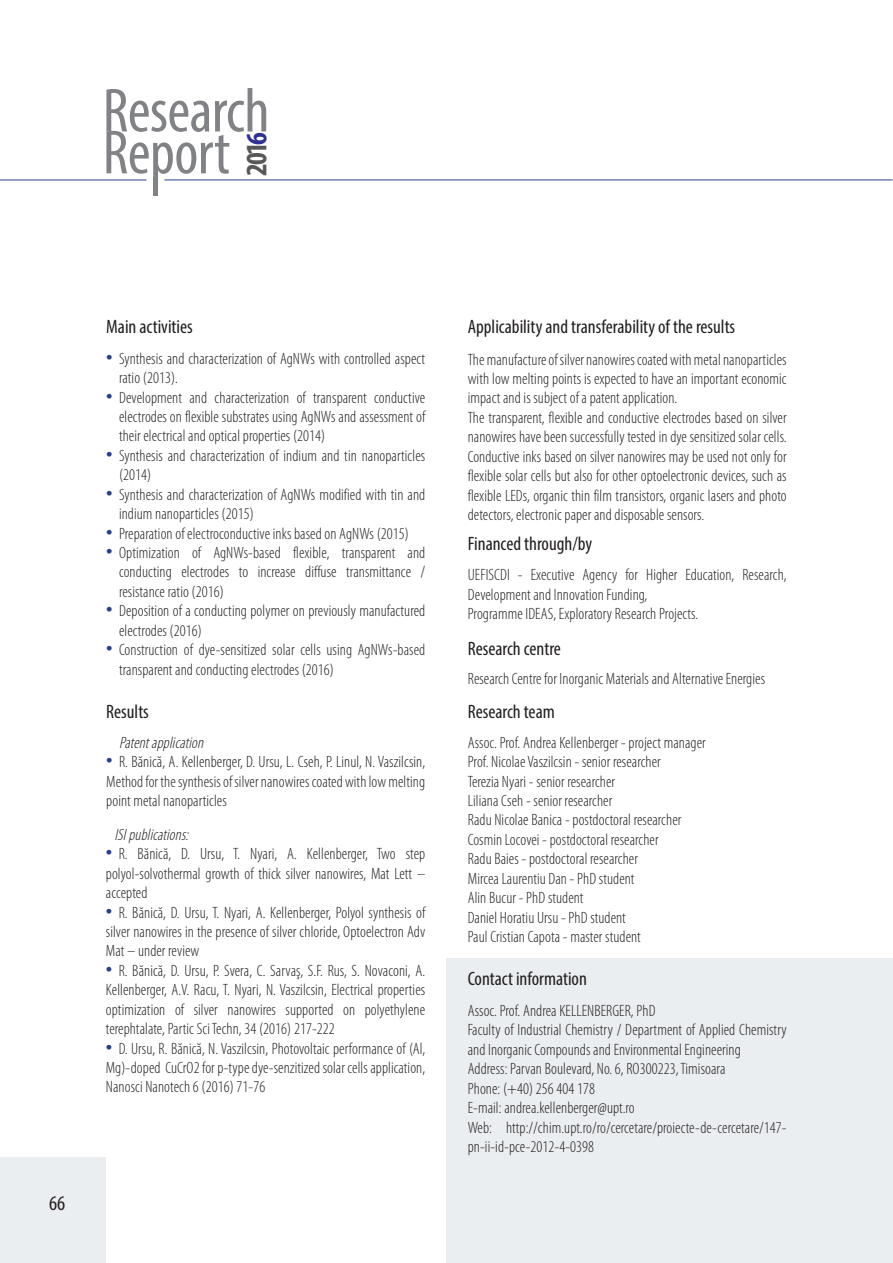
<style>
.page{position:relative;width:893px;height:1263px;background:#fff}
.page>*{position:absolute;margin:0;border:0;box-sizing:border-box;transform-origin:0 0}
.t1{font:condensed 62.7px "Myriad Pro";letter-spacing:-.01em;color:#808285}
.t2{font:700 condensed 29.85px "Myriad Pro";color:#57585a}
.t3{font:condensed 20.85px "Myriad Pro";color:#231f20}
.t4{font:condensed 19.5px "Myriad Pro";color:#231f20}
.t5{font:300 condensed 16.5px/19.5px "Myriad Pro";letter-spacing:.005em;color:#231f20;text-align:justify}
.Paragraph_Style_2{font:italic 300 condensed 16.5px "Myriad Pro";color:#231f20}
.s1{color:#2e3092}
.s2{font-size:26.85px;color:#253f8e}
</style>
<div class="page">
<div style="left:0;top:1157px;width:106px;height:106px;background:#ebeef1"></div>
<div style="left:153px;top:178px;width:5px;height:18px;background:#808285"></div>
<hr style="left:0;top:180px;width:146px;height:1px;background:#253f8e">
<hr style="left:164px;top:180px;width:728px;height:1px;background:#253f8e">
<div style="left:446px;top:959px;width:447px;height:304px;background:#ebeef1"></div>
<h1 class="t1" style="left:103px;top:73px;width:168px">Research</h1>
<h1 class="t1" style="left:103px;top:115px;width:129px">Report</h1>
<h2 class="t2" style="left:238px;top:176px;width:45px;rotate:-90deg">201<span class="s1">6</span></h2>
<p class="t3" style="left:49px;top:1190px;width:18px">66</p>
<p class="t4" style="left:106px;top:314px;width:88px">Main activities</p>
<p class="t5" style="left:119px;top:349px;width:308px;text-indent:-13px"><span class="s2">•</span> Synthesis and characterization of AgNWs with controlled aspect ratio (2013).</p>
<p class="t5" style="left:119px;top:388px;width:308px;text-indent:-13px"><span class="s2">•</span> Development and characterization of transparent conductive electrodes on flexible substrates using AgNWs and assessment of their electrical and optical properties (2014)</p>
<p class="t5" style="left:119px;top:446px;width:308px;text-indent:-13px"><span class="s2">•</span> Synthesis and characterization of indium and tin nanoparticles (2014)</p>
<p class="t5" style="left:119px;top:485px;width:308px;text-indent:-13px"><span class="s2">•</span> Synthesis and characterization of AgNWs modified with tin and indium nanoparticles (2015)</p>
<p class="t5" style="left:106px;top:524px;width:304px"><span class="s2">•</span> Preparation of electroconductive inks based on AgNWs (2015)</p>
<p class="t5" style="left:119px;top:543px;width:308px;text-indent:-13px"><span class="s2">•</span> Optimization of AgNWs-based flexible, transparent and conducting electrodes to increase diffuse transmittance / resistance ratio (2016)</p>
<p class="t5" style="left:119px;top:601px;width:308px;text-indent:-13px"><span class="s2">•</span> Deposition of a conducting polymer on previously manufactured electrodes (2016)</p>
<p class="t5" style="left:119px;top:640px;width:308px;text-indent:-13px"><span class="s2">•</span> Construction of dye-sensitized solar cells using AgNWs-based transparent and conducting electrodes (2016)</p>
<p class="t4" style="left:106px;top:699px;width:44px">Results</p>
<p class="Paragraph_Style_2" style="left:119px;top:733px;width:90px">Patentapplication</p>
<p class="t5" style="left:106px;top:752px;width:320px"><span class="s2">•</span> R. Bănică, A. Kellenberger, D. Ursu, L. Cseh, P. Linul, N. Vaszilcsin, Method for the synthesis of silver nanowires coated with low melting point metal nanoparticles</p>
<p class="Paragraph_Style_2" style="left:114px;top:825px;width:79px">ISIpublications:</p>
<p class="t5" style="left:106px;top:844px;width:321px"><span class="s2">•</span> R. Bănică, D. Ursu, T. Nyari, A. Kellenberger, Two step polyol-solvothermal growth of thick silver nanowires, Mat Lett – accepted</p>
<p class="t5" style="left:106px;top:903px;width:321px"><span class="s2">•</span> R. Bănică, D. Ursu, T. Nyari, A. Kellenberger, Polyol synthesis of silver nanowires in the presence of silver chloride, Optoelectron Adv Mat – under review</p>
<p class="t5" style="left:106px;top:961px;width:321px"><span class="s2">•</span> R. Bănică, D. Ursu, P. Svera, C. Sarvaş, S.F. Rus, S. Novaconi, A.<br>Kellenberger, A.V. Racu, T. Nyari, N. Vaszilcsin, Electrical properties optimization of silver nanowires supported on polyethylene terephtalate, Partic Sci Techn, 34 (2016) 217-222</p>
<p class="t5" style="left:106px;top:1039px;width:321px"><span class="s2">•</span> D. Ursu, R. Bănică, N. Vaszilcsin, Photovoltaic performance of (Al, Mg)-doped CuCrO2 for p-type dye-senzitized solar cells application, Nanosci Nanotech 6 (2016) 71-76</p>
<p class="t4" style="left:468px;top:314px;width:269px">Applicability and transferability of the results</p>
<p class="t5" style="left:468px;top:350px;width:320px">The manufacture of silver nanowires coated with metal nanoparticles with low melting points is expected to have an important economic impact and is subject of a patent application.</p>
<p class="t5" style="left:468px;top:408px;width:320px">The transparent, flexible and conductive electrodes based on silver nanowires have been successfully tested in dye sensitized solar cells.<br>Conductive inks based on silver nanowires may be used not only for flexible solar cells but also for other optoelectronic devices, such as flexible LEDs, organic thin film transistors, organic lasers and photo detectors, electronic paper and disposable sensors.</p>
<p class="t4" style="left:468px;top:532px;width:126px">Financed through/by</p>
<p class="t5" style="left:468px;top:565px;width:320px">UEFISCDI - Executive Agency for Higher Education, Research,<br>Development and Innovation Funding,</p>
<p class="t5" style="left:468px;top:604px;width:232px">Programme IDEAS, Exploratory Research Projects.</p>
<p class="t4" style="left:468px;top:636px;width:95px">Research centre</p>
<p class="t5" style="left:468px;top:669px;width:299px">Research Centre for Inorganic Materials and Alternative Energies</p>
<p class="t4" style="left:468px;top:699px;width:89px">Research team</p>
<p class="t5" style="left:468px;top:733px;width:239px">Assoc. Prof. Andrea Kellenberger - project manager</p>
<p class="t5" style="left:468px;top:752px;width:195px">Prof. Nicolae Vaszilcsin - senior researcher</p>
<p class="t5" style="left:468px;top:772px;width:149px">Terezia Nyari - senior researcher</p>
<p class="t5" style="left:468px;top:791px;width:146px">Liliana Cseh - senior researcher</p>
<p class="t5" style="left:468px;top:811px;width:215px">Radu Nicolae Banica - postdoctoral researcher</p>
<p class="t5" style="left:468px;top:830px;width:192px">Cosmin Locovei - postdoctoral researcher</p>
<p class="t5" style="left:468px;top:849px;width:172px">Radu Baies - postdoctoral researcher</p>
<p class="t5" style="left:468px;top:869px;width:168px">Mircea Laurentiu Dan - PhD student</p>
<p class="t5" style="left:468px;top:888px;width:117px">Alin Bucur - PhD student</p>
<p class="t5" style="left:468px;top:908px;width:160px">Daniel Horatiu Ursu - PhD student</p>
<p class="t5" style="left:468px;top:927px;width:175px">Paul Cristian Capota - master student</p>
<p class="t4" style="left:468px;top:966px;width:121px">Contact information</p>
<p class="t5" style="left:468px;top:1001px;width:189px">Assoc. Prof. Andrea KELLENBERGER, PhD</p>
<p class="t5" style="left:468px;top:1020px;width:320px">Faculty of Industrial Chemistry / Department of Applied Chemistry and Inorganic Compounds and Environmental Engineering</p>
<p class="t5" style="left:468px;top:1059px;width:259px">Address: Parvan Boulevard, No. 6, RO300223, Timisoara</p>
<p class="t5" style="left:468px;top:1079px;width:129px">Phone: (+40) 256 404 178</p>
<p class="t5" style="left:468px;top:1098px;width:169px">E-mail: andrea.kellenberger@upt.ro</p>
<p class="t5" style="left:468px;top:1118px;width:320px">Web: http://chim.upt.ro/ro/cercetare/proiecte-de-cercetare/147- pn-ii-id-pce-2012-4-0398</p>
</div>
